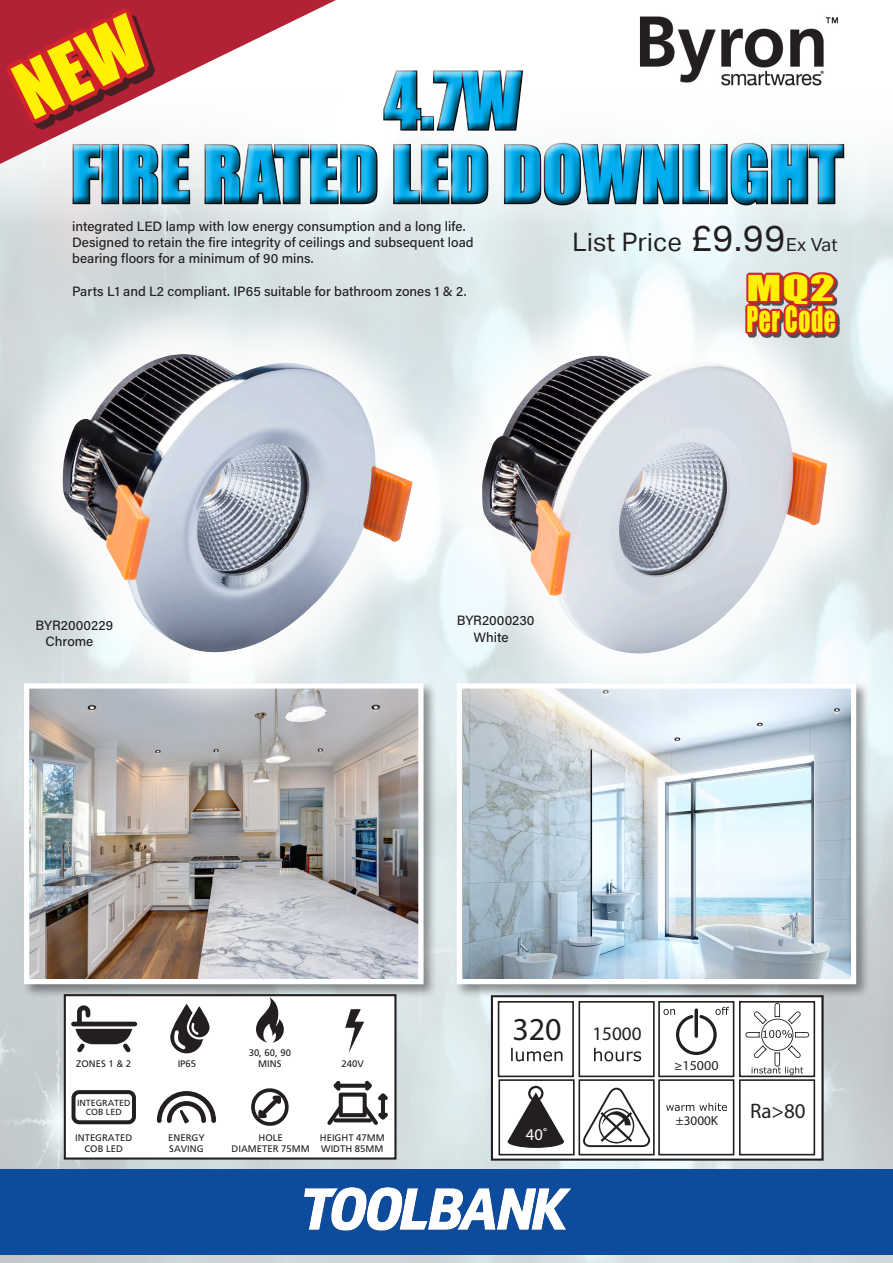
<style>
.page{position:relative;width:893px;height:1263px;background:#fff}
.page>*{position:absolute;margin:0;border:0;box-sizing:border-box;transform-origin:0 0}
.t1{font:72.6px "Impact";color:#00aeef}
.t2{font:32.85px "Impact";letter-spacing:.02em;color:#fff101;scale:.72 1}
.t3{font:32.85px "Impact";letter-spacing:.02em;color:#fff101;scale:1.49 1}
.t4{font:25.5px "Aktiv Grotesk";letter-spacing:.01em;color:#231f20}
.t5{font:21px "Myriad Pro";color:#231f20}
.t6{font:19.2px "Myriad Pro";color:#231f20}
.t7{font:16.5px "Myriad Pro";color:#fff}
.t8{font:13.65px "Myriad Pro";color:#231f20}
.t9{font:500 13.5px/16.2px "Acumin Pro";color:#231f20}
.t10{font:13.2px "Myriad Pro";color:#231f20}
.t11{font:9.45px/11.4px "Frutiger";color:#231f20;text-align:center}
.t12{font:8.85px/9.4px "Frutiger";color:#231f20;text-align:center}
.s1{font-size:36.15px}
.s2{font-size:18px}
.s3{font-size:32.1px}
</style>
<div class="page">
<img style="left:0;top:158px;width:893px;height:1105px">
<div style="left:0;top:1169px;width:893px;height:86px;background:#0d4b9d"></div>
<div style="left:65px;top:995px;width:330px;height:163px;background:#fff"></div>
<svg style="left:256px;top:999px;width:28px;height:43px"></svg>
<svg style="left:189px;top:1006px;width:20px;height:31px"></svg>
<svg style="left:170px;top:1004px;width:33px;height:49px"></svg>
<svg style="left:156px;top:1091px;width:60px;height:33px"></svg>
<svg style="left:73px;top:1005px;width:62px;height:48px"></svg>
<svg style="left:345px;top:1009px;width:19px;height:44px"></svg>
<div style="left:72px;top:1090px;width:64px;height:34px;border:4px solid #231f20;border-radius:6px"></div>
<svg style="left:251px;top:1088px;width:38px;height:38px"></svg>
<svg style="left:344px;top:1084px;width:15px;height:4px"></svg>
<svg style="left:333px;top:1081px;width:11px;height:10px"></svg>
<div style="left:339px;top:1092px;width:28px;height:25px;border:4px solid #231f20"></div>
<svg style="left:346px;top:1118px;width:13px;height:4px"></svg>
<svg style="left:327px;top:1101px;width:19px;height:24px"></svg>
<svg style="left:359px;top:1080px;width:29px;height:45px"></svg>
<div style="left:64px;top:994px;width:332px;height:165px;border:2px solid #231f20"></div>
<div style="left:492px;top:996px;width:328px;height:163px;background:#fff"></div>
<div style="left:658px;top:1001px;width:76px;height:76px;border:2px solid #231f20"></div>
<svg style="left:663px;top:1007px;width:66px;height:48px"></svg>
<hr style="left:695px;top:1008px;width:3px;height:30px;background:#231f20;border-radius:2px">
<div style="left:739px;top:1001px;width:76px;height:76px;border:2px solid #231f20"></div>
<svg style="left:511px;top:1047px;width:52px;height:14px"></svg>
<div style="left:498px;top:1001px;width:76px;height:76px;border:2px solid #231f20"></div>
<svg style="left:594px;top:1047px;width:47px;height:14px"></svg>
<div style="left:578px;top:1001px;width:77px;height:76px;border:2px solid #231f20"></div>
<div style="left:739px;top:1079px;width:76px;height:76px;border:2px solid #231f20"></div>
<div style="left:658px;top:1079px;width:76px;height:76px;border:2px solid #231f20"></div>
<svg style="left:666px;top:1103px;width:61px;height:8px"></svg>
<div style="left:578px;top:1079px;width:77px;height:76px;border:2px solid #231f20"></div>
<svg style="left:745px;top:1003px;width:64px;height:72px"></svg>
<svg style="left:507px;top:1092px;width:57px;height:56px"></svg>
<div style="left:528px;top:1086px;width:15px;height:15px;border:2px solid #231f20;border-radius:50%"></div>
<svg style="left:579px;top:1087px;width:72px;height:61px"></svg>
<div style="left:498px;top:1079px;width:77px;height:76px;border:2px solid #231f20"></div>
<div style="left:491px;top:995px;width:333px;height:166px;border:2px solid #231f20"></div>
<div style="left:22px;top:681px;width:416px;height:318px;background:#231f20;opacity:.48"></div>
<img style="left:30px;top:721px;width:388px;height:257px">
<div style="left:24px;top:683px;width:400px;height:301px;border:5px solid #fff"></div>
<div style="left:454px;top:681px;width:416px;height:318px;background:#231f20;opacity:.48"></div>
<img style="left:463px;top:723px;width:387px;height:255px">
<div style="left:457px;top:683px;width:399px;height:301px;border:5px solid #fff"></div>
<img style="left:304px;top:1187px;width:268px;height:44px">
<div style="left:63px;top:134px;width:788px;height:76px;background:#fff"></div>
<div style="left:66px;top:138px;width:787px;height:76px;background:#231f20;opacity:.75"></div>
<div style="left:376px;top:64px;width:156px;height:75px;background:#231f20;opacity:.75"></div>
<img style="left:640px;top:16px;width:198px;height:70px">
<svg style="left:188px;top:0;width:148px;height:164px"></svg>
<div style="left:0;top:285px;width:481px;height:436px;background:#fff;opacity:.89"></div>
<img style="left:63px;top:354px;width:350px;height:298px">
<div style="left:413px;top:287px;width:480px;height:436px;background:#fff;opacity:.89"></div>
<img style="left:482px;top:355px;width:346px;height:300px">
<svg style="left:743px;top:239px;width:97px;height:108px;background:#c48589"></svg>
<svg style="left:0;top:0;width:188px;height:191px"></svg>
<h1 class="t1" style="left:384px;top:44px;width:139px">4.7W</h1>
<h1 class="t1" style="left:71px;top:118px;width:774px">FIRE RATED LED DOWNLIGHT</h1>
<p class="t9" style="left:72px;top:218px;width:403px">integrated LED lamp with low energy consumption and a long life.<br>Designed to retain the fire integrity of ceilings and subsequent load bearing floors for a minimum of 90 mins.</p>
<p class="t9" style="left:72px;top:282px;width:396px">Parts L1 and L2 compliant. IP65 suitable for bathroom zones 1 &amp; 2.</p>
<p class="t4" style="left:572px;top:227px;width:267px">List Price <span class="s1">£9.99</span><span class="s2">Ex Vat</span></p>
<p class="t3" style="left:746px;top:262px;width:61px">MQ2</p>
<p class="t2" style="left:746px;top:294px;width:126px">Per Code</p>
<p class="t9" style="left:35px;top:617px;width:79px">BYR2000229</p>
<p class="t9" style="left:46px;top:633px;width:49px">Chrome</p>
<p class="t9" style="left:457px;top:612px;width:79px">BYR2000230</p>
<p class="t9" style="left:474px;top:628px;width:37px">White</p>
<p class="t11" style="left:76px;top:1058px;width:56px">ZONES 1 &amp; 2</p>
<p class="t12" style="left:77px;top:1098px;width:55px">INTEGRATED<br>COB LED</p>
<p class="t11" style="left:249px;top:1047px;width:44px">30, 60, 90</p>
<p class="t11" style="left:178px;top:1058px;width:20px">IP65</p>
<p class="t11" style="left:258px;top:1058px;width:25px">MINS</p>
<p class="t11" style="left:342px;top:1058px;width:24px">240V</p>
<p class="t11" style="left:75px;top:1132px;width:59px">INTEGRATED<br>COB LED</p>
<p class="t11" style="left:168px;top:1132px;width:38px;text-align:left">ENERGY<br>SAVING</p>
<p class="t11" style="left:232px;top:1132px;width:80px">HOLE<br>DIAMETER 75MM</p>
<p class="t11" style="left:320px;top:1132px;width:66px;text-align:left">HEIGHT 47MM<br>WIDTH 85MM</p>
<p class="t6" style="left:512px;top:1022px;width:131px"><span class="s3">320</span> 15000</p>
<p class="t7" style="left:526px;top:1124px;width:24px">40˚</p>
<p class="t8" style="left:674px;top:1057px;width:46px">≥15000</p>
<p class="t10" style="left:676px;top:1113px;width:44px">±3000K</p>
<p class="t5" style="left:750px;top:1098px;width:57px">Ra&gt;80</p>
</div>
